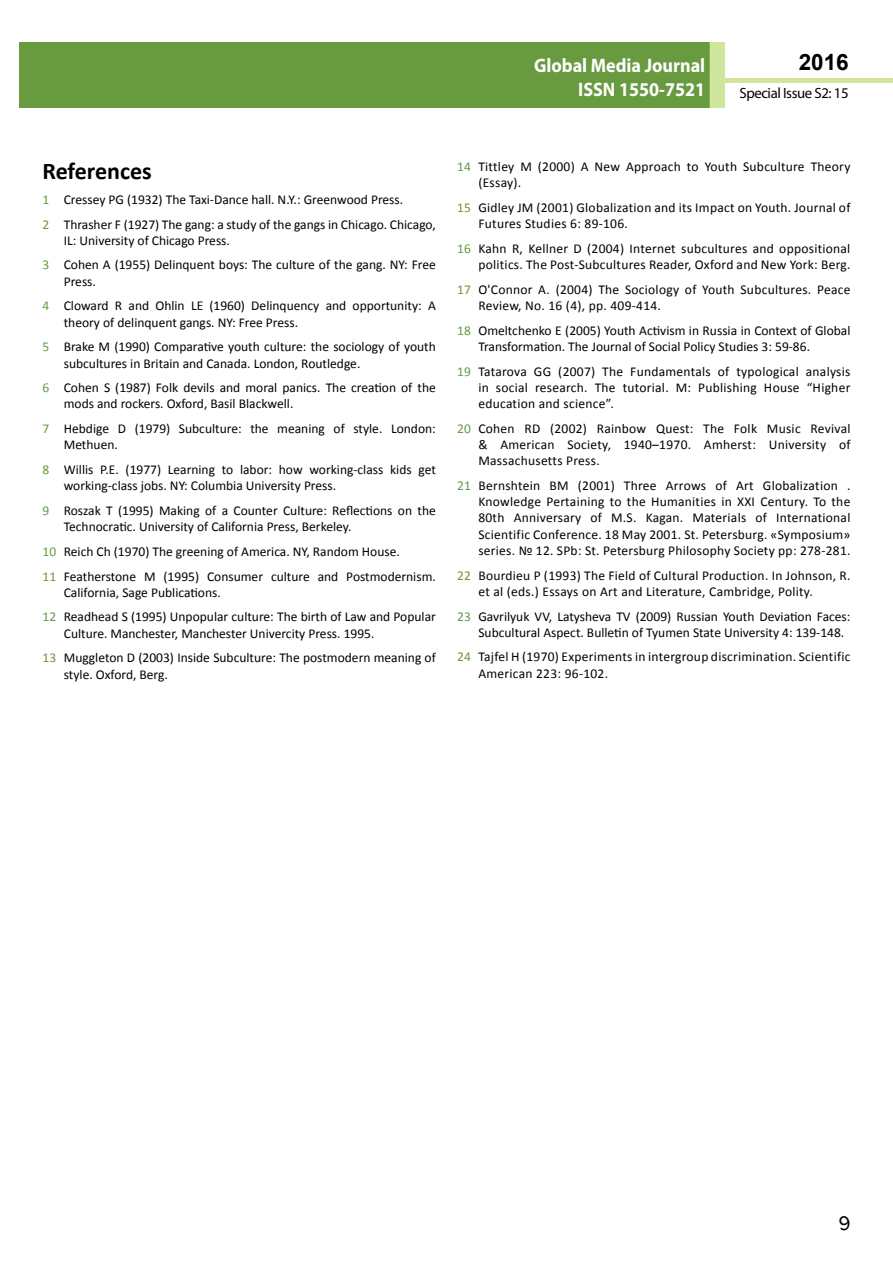
<style>
.page{position:relative;width:893px;height:1263px;background:#fff}
.page>*{position:absolute;margin:0;border:0;box-sizing:border-box;transform-origin:0 0}
.t1{font:25.5px "Tunga";color:#000}
.t2{font:700 24px "Calibri";color:#000}
.t3{font:700 22.5px "Arial";color:#000}
.t4{font:700 19.5px "Myriad Pro";color:#fff;scale:.93 1}
.t5{font:700 18px/21.6px "Myriad Pro";color:#fff;text-align:right;scale:.96 1}
.t6{font:14.85px "Myriad Pro";letter-spacing:-.03em;color:#000}
.t7{font:13.5px/24.8px "Calibri";color:#000}
.t8{font:13.5px/16.2px "Calibri";letter-spacing:.02em;color:#000}
.s1{color:#689a40}
</style>
<div class="page">
<hr style="left:725px;top:78px;width:168px;height:4px;background:#d0e69e">
<div style="left:19px;top:42px;width:690px;height:66px;background:#689a40"></div>
<div style="left:709px;top:42px;width:16px;height:66px;background:#d0e69e"></div>
<h3 class="t4" style="left:534px;top:53px;width:186px">Global Media Journal</h3>
<h3 class="t3" style="left:799px;top:47px;width:52px">2016</h3>
<h3 class="t4" style="left:578px;top:76px;width:138px">ISSN 1550-7521</h3>
<p class="t6" style="left:739px;top:84px;width:111px">Special Issue S2: 15</p>
<h3 class="t5" style="left:517px;top:53px;width:198px">ARCHIVOS DE MEDICINA<br>ISSN 1698-9465</h3>
<h2 class="t2" style="left:43px;top:156px;width:111px">References</h2>
<p class="t7" style="left:43px;top:187px;width:395px"><span class="s1">1</span> Сressey PG (1932) The Taxi-Dance hall. N.Y.: Greenwood Press.<br><span class="s1">2</span> Thrasher F (1927) The gang: a study of the gangs in Chicago. Chicago,</p>
<p class="t7" style="left:43px;top:228px;width:395px;text-indent:21px">IL: University of Chicago Press.<br><span class="s1">3</span> Cohen A (1955) Delinquent boys: The culture of the gang. NY: Free</p>
<p class="t7" style="left:43px;top:269px;width:395px;text-indent:21px">Press.<br><span class="s1">4</span> Cloward R and Ohlin LE (1960) Delinquency and opportunity: A</p>
<p class="t7" style="left:42px;top:310px;width:395px;text-indent:21px">theory of delinquent gangs. NY: Free Press.<br><span class="s1">5</span> Brake M (1990) Comparative youth culture: the sociology of youth</p>
<p class="t7" style="left:42px;top:351px;width:395px;text-indent:21px">subcultures in Britain and Canada. London, Routledge.<br><span class="s1">6</span> Cohen S (1987) Folk devils and moral panics. The creation of the</p>
<p class="t7" style="left:43px;top:392px;width:395px;text-indent:21px">mods and rockers. Oxford, Basil Blackwell.<br><span class="s1">7</span> Hebdige D (1979) Subculture: the meaning of style. London:</p>
<p class="t7" style="left:43px;top:432px;width:395px;text-indent:21px">Methuen.<br><span class="s1">8</span> Willis P.E. (1977) Learning to labor: how working-class kids get</p>
<p class="t7" style="left:43px;top:473px;width:395px;text-indent:21px">working-class jobs. NY: Columbia University Press.<br><span class="s1">9</span> Roszak T (1995) Making of a Counter Culture: Reflections on the</p>
<p class="t7" style="left:43px;top:514px;width:395px;text-indent:21px">Technocratic. University of California Press, Berkeley.<br><span class="s1">10</span> Reich Ch (1970) The greening of America. NY, Random House.<br><span class="s1">11</span> Featherstone M (1995) Consumer culture and Postmodernism.</p>
<p class="t7" style="left:43px;top:580px;width:395px;text-indent:21px">California, Sage Publications.<br><span class="s1">12</span> Readhead S (1995) Unpopular culture: The birth of Law and Popular</p>
<p class="t7" style="left:43px;top:621px;width:395px;text-indent:21px">Culture. Manchester, Manchester Univercity Press. 1995.<br><span class="s1">13</span> Muggleton D (2003) Inside Subculture: The postmodern meaning of</p>
<p class="t7" style="left:64px;top:662px;width:106px">style. Oxford, Berg.</p>
<p class="t8" style="left:478px;top:159px;width:374px;text-indent:-21px"><span class="s1">14</span> Tittley M (2000) A New Approach to Youth Subculture Theory (Essay).</p>
<p class="t8" style="left:478px;top:200px;width:374px;text-indent:-21px"><span class="s1">15</span> Gidley JM (2001) Globalization and its Impact on Youth. Journal of<br>Futures Studies 6: 89-106.</p>
<p class="t8" style="left:457px;top:241px;width:395px;text-align:right"><span class="s1">16</span> Kahn R, Kellner D (2004) Internet subcultures and oppositional politics. The Post-Subcultures Reader, Oxford and New York: Berg.</p>
<p class="t8" style="left:478px;top:281px;width:374px;text-indent:-21px"><span class="s1">17</span> O'Connor A. (2004) The Sociology of Youth Subcultures. Peace<br>Review, No. 16 (4), pp. 409-414.</p>
<p class="t7" style="left:478px;top:322px;width:374px;line-height:16.2px;text-indent:-21px"><span class="s1">18</span> Omeltchenko E (2005) Youth Activism in Russia in Context of Global<br>Transformation. The Journal of Social Policy Studies 3: 59-86.</p>
<p class="t7" style="left:478px;top:363px;width:374px;line-height:16.2px;text-align:justify;text-indent:-21px"><span class="s1">19</span> Tatarova GG (2007) The Fundamentals of typological analysis in social research. The tutorial. M: Publishing House “Higher education and science”.</p>
<p class="t7" style="left:478px;top:420px;width:374px;line-height:16.2px;text-align:justify;text-indent:-21px"><span class="s1">20</span> Cohen RD (2002) Rainbow Quest: The Folk Music Revival &amp; American Society, 1940–1970. Amherst: University of Massachusetts Press.</p>
<p class="t7" style="left:478px;top:477px;width:374px;line-height:16.2px;text-align:justify;text-indent:-21px"><span class="s1">21</span> Bernshtein BM (2001) Three Arrows of Art Globalization .<br>Knowledge Pertaining to the Humanities in XXI Century. To the 80th Anniversary of M.S. Kagan. Materials of International Scientific Conference. 18 May 2001. St. Petersburg. «Symposium» series. № 12. SPb: St. Petersburg Philosophy Society pp: 278-281.</p>
<p class="t8" style="left:478px;top:567px;width:374px;text-indent:-21px"><span class="s1">22</span> Bourdieu P (1993) The Field of Cultural Production. In Johnson, R. et al (eds.) Essays on Art and Literature, Cambridge, Polity.</p>
<p class="t7" style="left:478px;top:608px;width:374px;line-height:16.2px;text-indent:-21px"><span class="s1">23</span> Gavrilyuk VV, Latysheva TV (2009) Russian Youth Deviation Faces:<br>Subcultural Aspect. Bulletin of Tyumen State University 4: 139-148.</p>
<p class="t8" style="left:478px;top:649px;width:374px;text-indent:-21px"><span class="s1">24</span> Tajfel H (1970) Experiments in intergroup discrimination. Scientific<br>American 223: 96-102.</p>
<h1 class="t1" style="left:838px;top:1206px;width:14px">9</h1>
</div>
